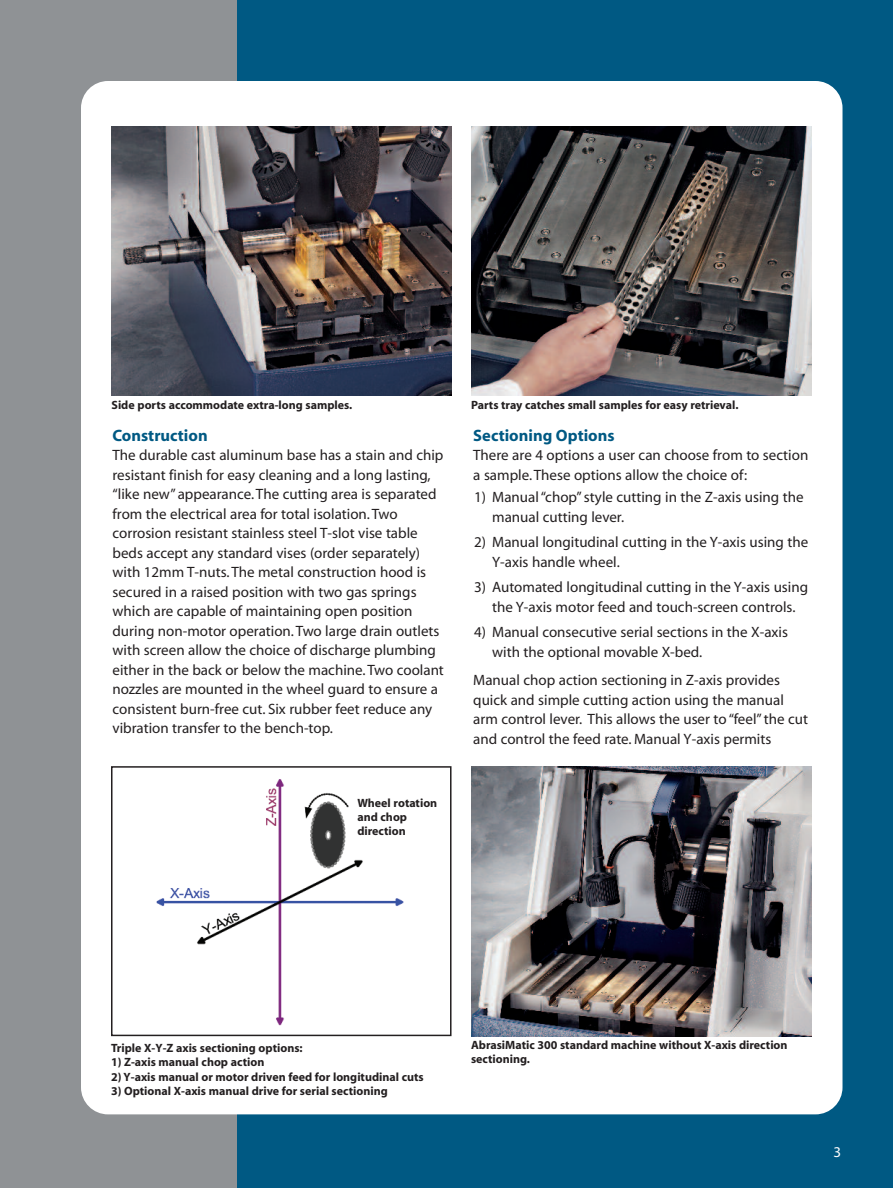
<style>
.page{position:relative;width:893px;height:1188px;background:#fff}
.page>*{position:absolute;margin:0;border:0;box-sizing:border-box;transform-origin:0 0}
.t1{font:700 16.5px "Myriad";color:#005983}
.t2{font:15px/19.5px "Myriad";color:#231f20}
.t3{font:15px "Myriad";color:#fff}
.t4{font:700 12px/14.4px "Myriad";color:#231f20}
</style>
<div class="page">
<div style="left:10px;top:0;width:883px;height:1188px;background:#005983"></div>
<div style="left:0;top:0;width:237px;height:1188px;background:#8f9295"></div>
<div style="left:81px;top:81px;width:761px;height:1033px;background:#fff;border-radius:27px"></div>
<img style="left:471px;top:766px;width:341px;height:270px">
<img style="left:156px;top:779px;width:248px;height:247px">
<div style="left:111px;top:766px;width:341px;height:270px;border:2px solid #231f20"></div>
<img style="left:471px;top:126px;width:341px;height:270px">
<img style="left:111px;top:126px;width:341px;height:270px">
<p class="t4" style="left:112px;top:399px;width:242px">Side ports accommodate extra-long samples.</p>
<p class="t4" style="left:471px;top:399px;width:269px">Parts tray catches small samples for easy retrieval.</p>
<p class="t1" style="left:112px;top:429px;width:97px">Construction</p>
<p class="t2" style="left:112px;top:447px;width:333px">The durable cast aluminum base has a stain and chip resistant finish for easy cleaning and a long lasting, “like new” appearance.The cutting area is separated from the electrical area for total isolation.Two corrosion resistant stainless steel T-slot vise table beds accept any standard vises (order separately) with 12mm T-nuts.The metal construction hood is secured in a raised position with two gas springs which are capable of maintaining open position during non-motor operation.Two large drain outlets with screen allow the choice of discharge plumbing either in the back or below the machine.Two coolant nozzles are mounted in the wheel guard to ensure a consistent burn-free cut. Six rubber feet reduce any vibration transfer to the bench-top.</p>
<p class="t4" style="left:357px;top:796px;width:81px">Wheel rotation and chop direction</p>
<p class="t1" style="left:473px;top:429px;width:143px">Sectioning Options</p>
<p class="t2" style="left:473px;top:447px;width:337px">There are 4 options a user can choose from to section a sample.These options allow the choice of:</p>
<p class="t2" style="left:492px;top:489px;width:313px;text-indent:-18px">1) Manual“chop”style cutting in the Z-axis using the manual cutting lever.</p>
<p class="t2" style="left:492px;top:534px;width:318px;text-indent:-18px">2) Manual longitudinal cutting in the Y-axis using the<br>Y-axis handle wheel.</p>
<p class="t2" style="left:474px;top:579px;width:336px;text-align:center">3) Automated longitudinal cutting in the Y-axis using the Y-axis motor feed and touch-screen controls.</p>
<p class="t2" style="left:492px;top:624px;width:297px;text-indent:-18px">4) Manual consecutive serial sections in the X-axis with the optional movable X-bed.</p>
<p class="t2" style="left:473px;top:672px;width:336px">Manual chop action sectioning in Z-axis provides quick and simple cutting action using the manual arm control lever. This allows the user to“feel”the cut and control the feed rate. Manual Y-axis permits</p>
<p class="t4" style="left:111px;top:1042px;width:193px">Triple X-Y-Z axis sectioning options:</p>
<p class="t4" style="left:111px;top:1056px;width:155px">1) Z-axis manual chop action</p>
<p class="t4" style="left:111px;top:1071px;width:314px">2) Y-axis manual or motor driven feed for longitudinal cuts</p>
<p class="t4" style="left:111px;top:1085px;width:278px">3) Optional X-axis manual drive for serial sectioning</p>
<p class="t4" style="left:471px;top:1039px;width:318px">AbrasiMatic 300 standard machine without X-axis direction sectioning.</p>
<p class="t3" style="left:833px;top:1146px;width:9px">3</p>
</div>
